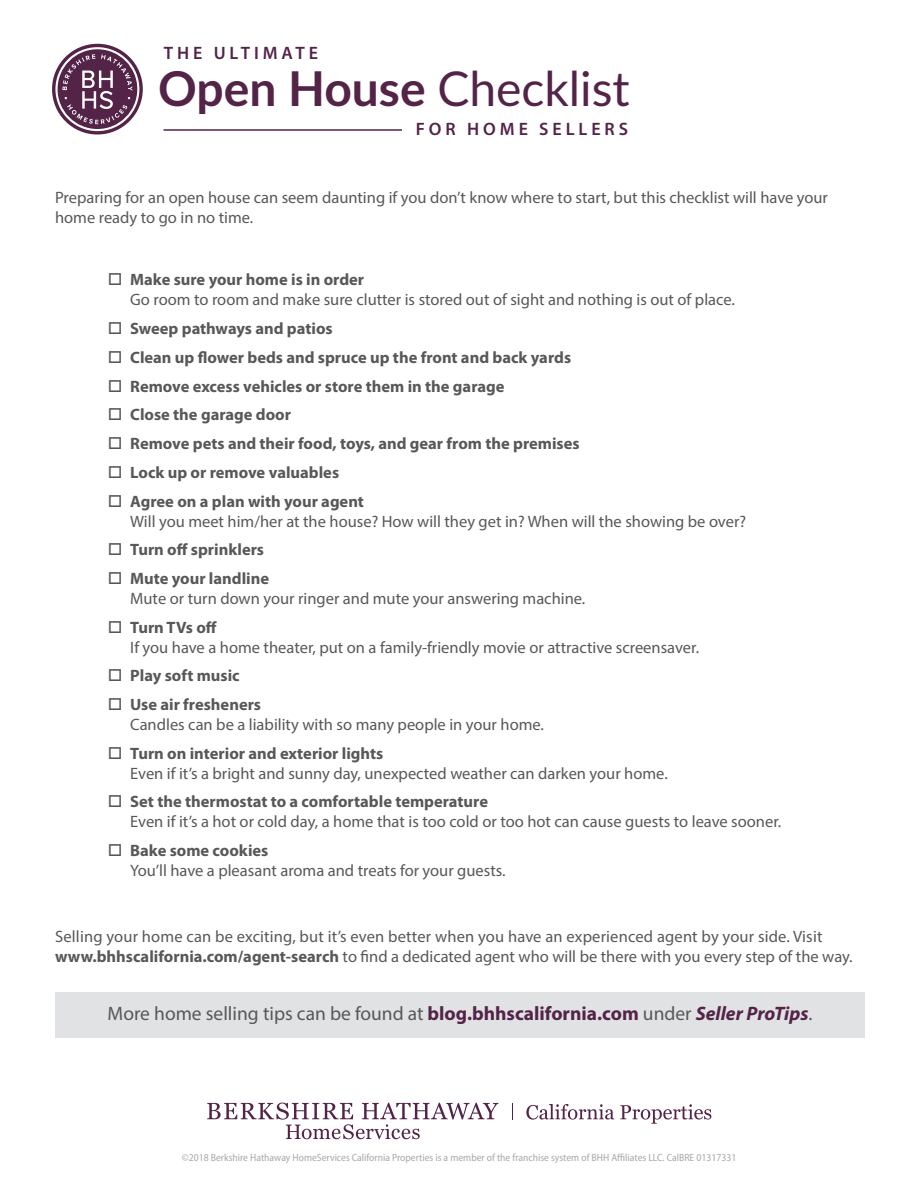
<style>
.page{position:relative;width:918px;height:1188px;background:#fff}
.page>*{position:absolute;margin:0;border:0;box-sizing:border-box;transform-origin:0 0}
.t1{font:700 48px "Lato";color:#542348}
.t2{font:19.5px "Myriad Pro";color:#57585a}
.t3{font:600 18px "Myriad Pro";letter-spacing:.22em;color:#542348}
.t4{font:16.5px/19.8px "Myriad Pro";color:#57585a}
.t5{font:700 16.5px "Myriad Pro";color:#57585a}
.t6{font:semi-condensed 10.5px "Myriad Pro";color:#a8a9ad}
.s1{font-weight:400}
.s2{font-weight:700}
.s3{font-weight:700;color:#542348}
.s4{font-weight:700;font-style:italic;color:#542348}
</style>
<div class="page">
<svg style="left:207px;top:1103px;width:292px;height:36px"></svg>
<svg style="left:512px;top:1103px;width:1px;height:16px"></svg>
<svg style="left:526px;top:1104px;width:88px;height:16px"></svg>
<svg style="left:620px;top:1104px;width:91px;height:20px"></svg>
<div style="left:55px;top:992px;width:810px;height:46px;background:#e1e2e4"></div>
<hr style="left:164px;top:129px;width:238px;height:2px;background:#542348">
<svg style="left:52px;top:44px;width:91px;height:91px"></svg>
<svg style="left:55px;top:47px;width:84px;height:84px"></svg>
<p class="t3" style="left:164px;top:41px;width:156px">THE ULTIMATE</p>
<h1 class="t1" style="left:158px;top:53px;width:473px">Open House <span class="s1">Checklist</span></h1>
<p class="t3" style="left:416px;top:118px;width:214px">FOR HOME SELLERS</p>
<p class="t4" style="left:55px;top:187px;width:774px">Preparing for an open house can seem daunting if you don’t know where to start, but this checklist will have your home ready to go in no time.</p>
<p class="t4" style="left:130px;top:270px;width:606px;text-indent:-23px">□ <span class="s2">Make sure your home is in order<br></span>Go room to room and make sure clutter is stored out of sight and nothing is out of place.</p>
<p class="t5" style="left:108px;top:318px;width:226px">□ Sweep pathways and patios</p>
<p class="t5" style="left:108px;top:347px;width:465px">□ Clean up flower beds and spruce up the front and back yards</p>
<p class="t5" style="left:108px;top:375px;width:398px">□ Remove excess vehicles or store them in the garage</p>
<p class="t5" style="left:108px;top:404px;width:185px">□ Close the garage door</p>
<p class="t5" style="left:108px;top:433px;width:473px">□ Remove pets and their food, toys, and gear from the premises</p>
<p class="t5" style="left:108px;top:462px;width:233px">□ Lock up or remove valuables</p>
<p class="t4" style="left:130px;top:491px;width:617px;text-indent:-23px">□ <span class="s2">Agree on a plan with your agent<br></span>Will you meet him/her at the house? How will they get in? When will the showing be over?</p>
<p class="t5" style="left:108px;top:539px;width:158px">□ Turn off sprinklers</p>
<p class="t4" style="left:130px;top:569px;width:457px;text-indent:-23px">□ <span class="s2">Mute your landline<br></span>Mute or turn down your ringer and mute your answering machine.</p>
<p class="t4" style="left:130px;top:617px;width:570px;text-indent:-23px">□ <span class="s2">Turn TVs off<br></span>If you have a home theater, put on a family-friendly movie or attractive screensaver.</p>
<p class="t5" style="left:108px;top:665px;width:133px">□ Play soft music</p>
<p class="t4" style="left:130px;top:695px;width:415px;text-indent:-23px">□ <span class="s2">Use air fresheners<br></span>Candles can be a liability with so many people in your home.</p>
<p class="t4" style="left:130px;top:743px;width:539px;text-indent:-23px">□ <span class="s2">Turn on interior and exterior lights<br></span>Even if it’s a bright and sunny day, unexpected weather can darken your home.</p>
<p class="t4" style="left:130px;top:792px;width:653px;text-indent:-23px">□ <span class="s2">Set the thermostat to a comfortable temperature<br></span>Even if it’s a hot or cold day, a home that is too cold or too hot can cause guests to leave sooner.</p>
<p class="t4" style="left:130px;top:840px;width:377px;text-indent:-23px">□ <span class="s2">Bake some cookies<br></span>You’ll have a pleasant aroma and treats for your guests.</p>
<p class="t4" style="left:55px;top:927px;width:799px">Selling your home can be exciting, but it’s even better when you have an experienced agent by your side. Visit <span class="s2">www.bhhscalifornia.com/agent-search</span> to find a dedicated agent who will be there with you every step of the way.</p>
<p class="t2" style="left:108px;top:1001px;width:706px">More home selling tips can be found at <span class="s3">blog.bhhscalifornia.com</span> under <span class="s4">Seller ProTips</span>.</p>
<p class="t6" style="left:182px;top:1152px;width:556px">©2018 Berkshire Hathaway HomeServices California Properties is a member of the franchise system of BHH Affiliates LLC. CalBRE 01317331</p>
</div>
